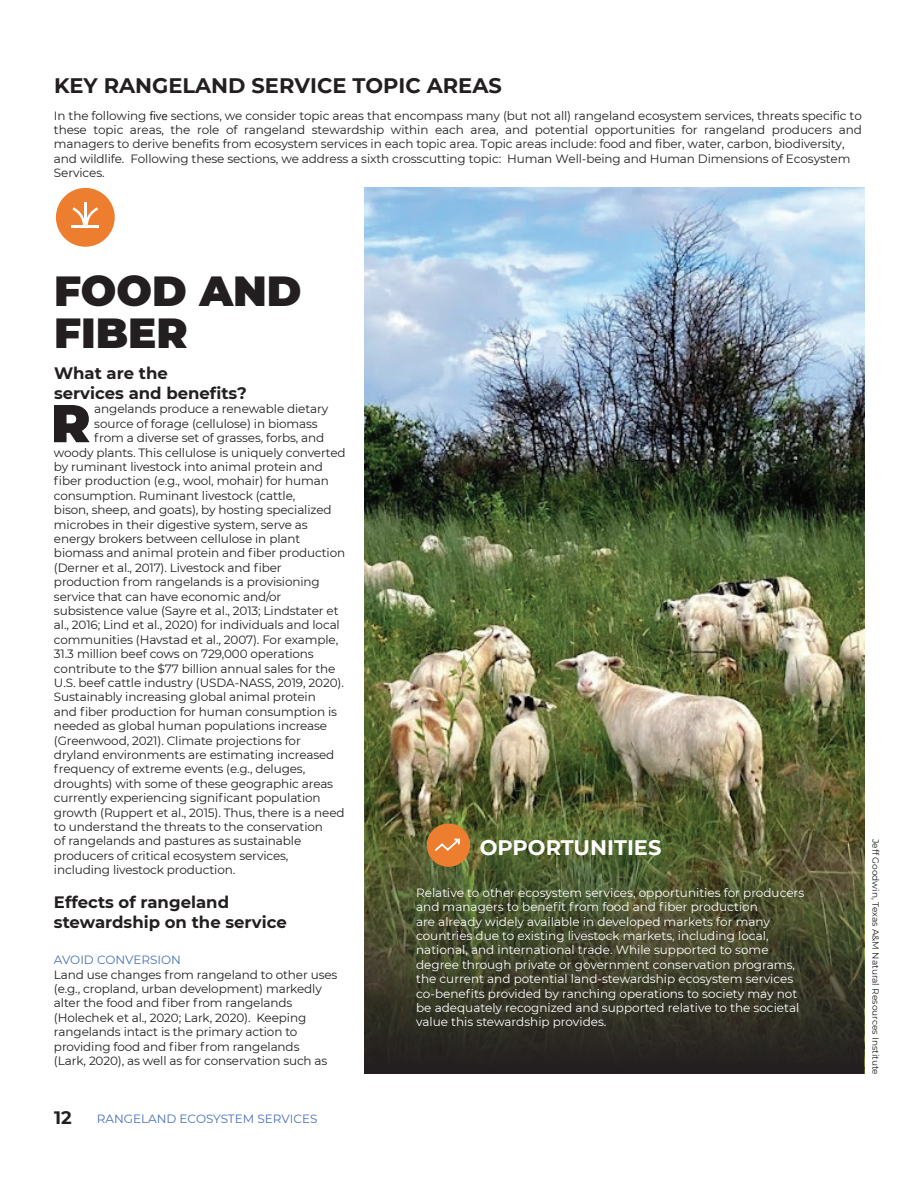
<style>
.page{position:relative;width:918px;height:1188px;background:#fff}
.page>*{position:absolute;margin:0;border:0;box-sizing:border-box;transform-origin:0 0}
.t1{font:900 53.1px "Montserrat";color:#231f20}
.t2{font:900 42px/42px "Montserrat";color:#231f20}
.t3{font:700 21px "Montserrat";color:#231f20}
.t4{font:700 21px "Montserrat";color:#fff}
.t5{font:700 18px "Montserrat";color:#231f20}
.t6{font:700 16.5px/19.8px "Montserrat";color:#231f20}
.t7{font:12px/14.4px "Montserrat";letter-spacing:-.01em;color:#1f2020}
.t8{font:12px/14.4px "Montserrat";color:#fff}
.t9{font:12px "Montserrat";color:#4871b8}
.t10{font:9px "Montserrat";color:#1f2020}
.s1{font-family:"Segoe UI"}
.s2{font-style:inherit}
</style>
<div class="page">
<img style="left:364px;top:188px;width:500px;height:623px">
<svg style="left:364px;top:811px;width:500px;height:263px;background:#43462b"></svg>
<div style="left:56px;top:188px;width:59px;height:59px;background:#ee7e2f;border-radius:50%"></div>
<svg style="left:73px;top:207px;width:25px;height:19px"></svg>
<hr style="left:84px;top:203px;width:3px;height:25px;background:#fff">
<hr style="left:71px;top:226px;width:28px;height:2px;background:#fff">
<div style="left:427px;top:824px;width:43px;height:43px;background:#ee7e2f;border-radius:50%"></div>
<svg style="left:434px;top:838px;width:26px;height:13px"></svg>
<h3 class="t3" style="left:54px;top:70px;width:449px">KEY RANGELAND SERVICE TOPIC AREAS</h3>
<p class="t7" style="left:54px;top:108px;width:809px">In the following <span class="s1">five</span> sections, we consider topic areas that encompass many (but not all) rangeland ecosystem services, threats specific to these topic areas, the role of rangeland stewardship within each area, and potential opportunities for rangeland producers and managers to derive benefits from ecosystem services in each topic area. Topic areas include: food and fiber, water, carbon, biodiversity, and wildlife. <span class="s2">Following these sections, we address a sixth crosscutting topic: Human Well-being and Human Dimensions of Ecosystem Services.</span></p>
<h2 class="t2" style="left:54px;top:267px;width:249px">FOOD AND<br>FIBER</h2>
<h3 class="t6" style="left:54px;top:363px;width:195px">What are the<br>services and benefits?</h3>
<h1 class="t1" style="left:51px;top:383px;width:41px">R</h1>
<p class="t7" style="left:94px;top:402px;width:236px">angelands produce a renewable dietary</p>
<p class="t7" style="left:94px;top:416px;width:225px">source of forage (cellulose) in biomass</p>
<p class="t7" style="left:94px;top:430px;width:232px">from a diverse set of grasses, forbs, and</p>
<p class="t7" style="left:54px;top:445px;width:293px">woody plants. This cellulose is uniquely converted</p>
<p class="t7" style="left:54px;top:459px;width:270px">by ruminant livestock into animal protein and</p>
<p class="t7" style="left:54px;top:474px;width:276px">fiber production (e.g., wool, mohair) for human</p>
<p class="t7" style="left:54px;top:488px;width:243px">consumption. Ruminant livestock (cattle,</p>
<p class="t7" style="left:54px;top:502px;width:279px">bison, sheep, and goats), by hosting specialized</p>
<p class="t7" style="left:54px;top:517px;width:255px">microbes in their digestive system, serve as</p>
<p class="t7" style="left:54px;top:531px;width:248px">energy brokers between cellulose in plant</p>
<p class="t7" style="left:54px;top:546px;width:293px">biomass and animal protein and fiber production</p>
<p class="t7" style="left:54px;top:560px;width:229px">(Derner et al., 2017). Livestock and fiber</p>
<p class="t7" style="left:54px;top:574px;width:267px">production from rangelands is a provisioning</p>
<p class="t7" style="left:54px;top:589px;width:229px">service that can have economic and/or</p>
<p class="t7" style="left:54px;top:603px;width:286px">subsistence value (Sayre et al., 2013; Lindstater et</p>
<p class="t7" style="left:54px;top:618px;width:287px">al., 2016; Lind et al., 2020) for individuals and local</p>
<p class="t7" style="left:54px;top:632px;width:286px">communities (Havstad et al., 2007). For example,</p>
<p class="t7" style="left:54px;top:646px;width:261px">31.3 million beef cows on 729,000 operations</p>
<p class="t7" style="left:54px;top:661px;width:283px">contribute to the $77 billion annual sales for the</p>
<p class="t7" style="left:54px;top:675px;width:291px">U<span class="s1">.</span>S<span class="s1">.</span> beef cattle industry (USDA-NASS, 2019, 2020).</p>
<p class="t7" style="left:54px;top:690px;width:263px">Sustainably increasing global animal protein</p>
<p class="t7" style="left:54px;top:704px;width:285px">and fiber production for human consumption is</p>
<p class="t7" style="left:54px;top:718px;width:275px">needed as global human populations increase</p>
<p class="t7" style="left:54px;top:733px;width:248px">(Greenwood, 2021). Climate projections for</p>
<p class="t7" style="left:54px;top:747px;width:282px">dryland environments are estimating increased</p>
<p class="t7" style="left:54px;top:762px;width:253px">frequency of extreme events (e.g., deluges,</p>
<p class="t7" style="left:54px;top:776px;width:281px">droughts) with some of these geographic areas</p>
<p class="t7" style="left:54px;top:790px;width:268px">currently experiencing significant population</p>
<p class="t7" style="left:54px;top:805px;width:292px">growth (Ruppert et al., 2015). Thus, there is a need</p>
<p class="t7" style="left:54px;top:819px;width:271px">to understand the threats to the conservation</p>
<p class="t7" style="left:54px;top:834px;width:249px">of rangelands and pastures as sustainable</p>
<p class="t7" style="left:54px;top:848px;width:236px">producers of critical ecosystem services,</p>
<p class="t7" style="left:54px;top:862px;width:183px">including livestock production.</p>
<h3 class="t6" style="left:54px;top:892px;width:234px">Effects of rangeland stewardship on the service</h3>
<p class="t9" style="left:54px;top:952px;width:128px">AVOID CONVERSION</p>
<p class="t7" style="left:54px;top:967px;width:285px">Land use changes from rangeland to other uses (e.g., cropland, urban development) markedly alter the food and fiber from rangelands (Holechek et al., 2020; Lark, 2020). Keeping rangelands intact is the primary action to providing food and fiber from rangelands<br>(Lark, 2020), as well as for conservation such as</p>
<h3 class="t5" style="left:54px;top:1105px;width:19px">12</h3>
<p class="t9" style="left:97px;top:1110px;width:222px">RANGELAND ECOSYSTEM SERVICES</p>
<h3 class="t4" style="left:480px;top:832px;width:183px">OPPORTUNITIES</h3>
<p class="t8" style="left:416px;top:885px;width:390px">Relative to other ecosystem services, opportunities for producers and managers to benefit from food and fiber production<br>are already widely available in developed markets for many countries due to existing livestock markets, including local, national, and international trade. While supported to some degree through private or government conservation programs, the current and potential land-stewardship ecosystem services co-benefits provided by ranching operations to society may not be adequately recognized and supported relative to the societal value this stewardship provides.</p>
<p class="t10" style="left:882px;top:839px;width:238px;rotate:90deg">Jeff Goodwin, Texas A&amp;M Natural Resources Institute</p>
</div>
